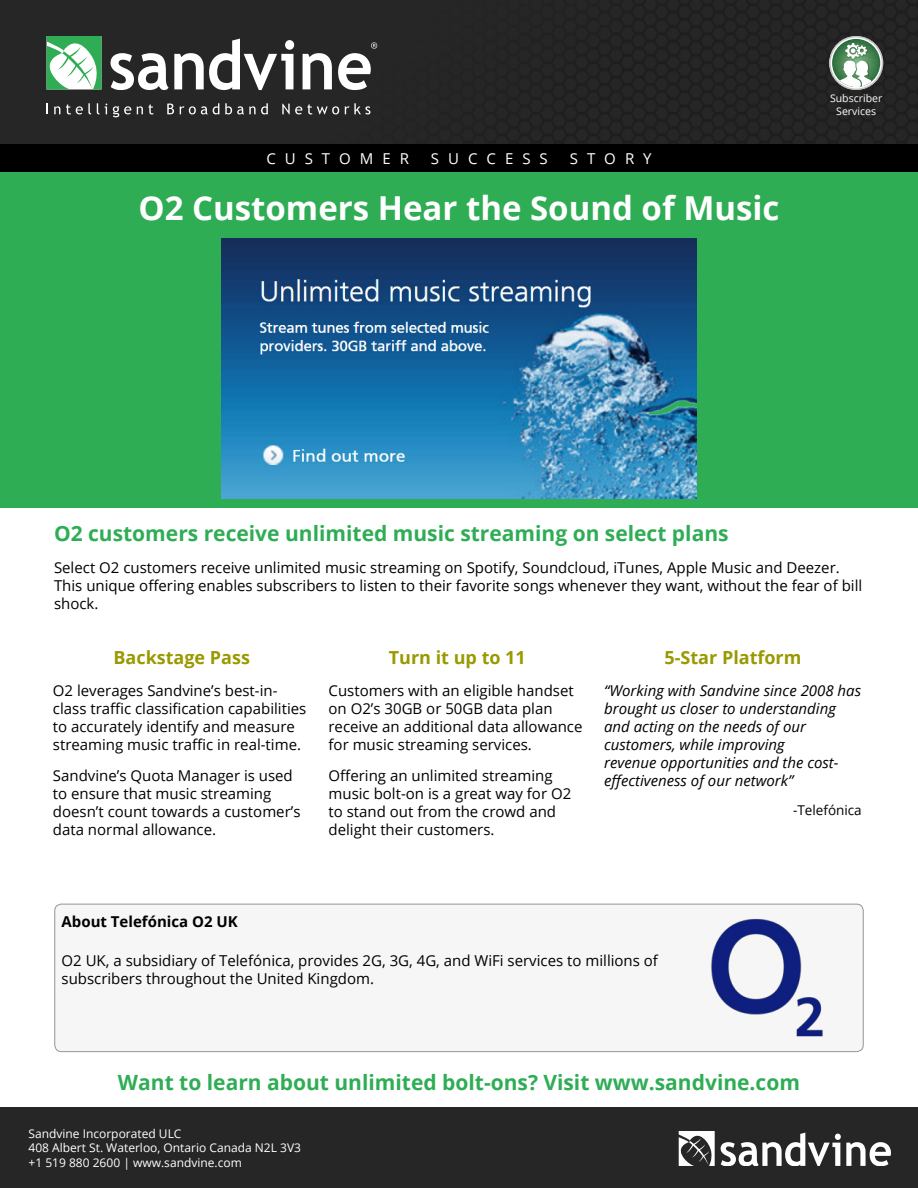
<style>
.page{position:relative;width:918px;height:1188px;background:#fff}
.page>*{position:absolute;margin:0;border:0;box-sizing:border-box;transform-origin:0 0}
.Major_Headline{font:700 33px "Open Sans";color:#fff}
.t1{font:700 21px "Open Sans";color:#2fad55}
.t2{font:700 18px "Open Sans";color:#990}
.t3{font:15px/18px "Open Sans";color:#000}
.t4{font:italic 15px/18px "Open Sans";color:#000}
.t5{font:15px "Open Sans";letter-spacing:.6em;color:#fff}
.t6{font:700 15px "Open Sans";color:#000}
.t7{font:13.5px "Open Sans";color:#000}
.t8{font:12px/14.4px "Open Sans";color:#fff}
.t9{font:10.5px/12.6px "Open Sans";color:#fff;text-align:center}
</style>
<div class="page">
<div style="left:0;top:0;width:918px;height:144px;background:#262626"></div>
<svg style="left:46px;top:36px;width:57px;height:54px"></svg>
<svg style="left:303px;top:53px;width:29px;height:36px"></svg>
<svg style="left:338px;top:42px;width:39px;height:48px"></svg>
<svg style="left:111px;top:39px;width:183px;height:51px"></svg>
<svg style="left:46px;top:104px;width:2px;height:10px"></svg>
<svg style="left:54px;top:106px;width:6px;height:8px"></svg>
<svg style="left:66px;top:103px;width:25px;height:11px"></svg>
<svg style="left:97px;top:103px;width:2px;height:11px"></svg>
<svg style="left:105px;top:104px;width:2px;height:10px"></svg>
<svg style="left:113px;top:106px;width:18px;height:11px"></svg>
<svg style="left:137px;top:104px;width:16px;height:10px"></svg>
<svg style="left:167px;top:104px;width:7px;height:10px"></svg>
<svg style="left:180px;top:103px;width:39px;height:11px"></svg>
<svg style="left:225px;top:103px;width:43px;height:11px"></svg>
<svg style="left:282px;top:104px;width:57px;height:10px"></svg>
<svg style="left:345px;top:103px;width:25px;height:11px"></svg>
<div style="left:0;top:1107px;width:918px;height:81px;background:#262626"></div>
<svg style="left:679px;top:1131px;width:212px;height:35px"></svg>
<div style="left:0;top:144px;width:918px;height:29px;background:#000"></div>
<div style="left:0;top:173px;width:918px;height:335px;background:#2fad55"></div>
<div style="left:55px;top:904px;width:808px;height:148px;background:#f6f6f6;border-radius:7px"></div>
<div style="left:55px;top:904px;width:808px;height:148px;border:1px solid #939598;border-radius:7px"></div>
<svg style="left:829px;top:36px;width:54px;height:54px"></svg>
<svg style="left:831px;top:37px;width:51px;height:52px"></svg>
<img style="left:832px;top:39px;width:48px;height:48px">
<img style="left:844px;top:42px;width:25px;height:1px">
<img style="left:838px;top:60px;width:36px;height:27px">
<svg style="left:839px;top:43px;width:33px;height:44px"></svg>
<img style="left:711px;top:919px;width:112px;height:118px">
<img style="left:222px;top:238px;width:474px;height:260px">
<p class="t5" style="left:266px;top:148px;width:144px">CUSTOMER</p>
<p class="t5" style="left:431px;top:148px;width:118px">SUCCESS</p>
<p class="t5" style="left:570px;top:148px;width:83px">STORY</p>
<p class="Major_Headline" style="left:138px;top:185px;width:643px">O2 Customers Hear the Sound of Music</p>
<p class="t9" style="left:830px;top:92px;width:54px">Subscriber<br>Services</p>
<h1 class="t1" style="left:54px;top:519px;width:676px">O2 customers receive unlimited music streaming on select plans</h1>
<p class="t3" style="left:54px;top:558px;width:810px">Select O2 customers receive unlimited music streaming on Spotify, Soundcloud, iTunes, Apple Music and Deezer.<br>This unique offering enables subscribers to listen to their favorite songs whenever they want, without the fear of bill shock.</p>
<p class="t2" style="left:113px;top:645px;width:138px">Backstage Pass</p>
<p class="t3" style="left:53px;top:681px;width:255px">O2 leverages Sandvine’s best-in&shy;class traffic classification capabilities to accurately identify and measure streaming music traffic in real-time.</p>
<p class="t3" style="left:53px;top:766px;width:249px">Sandvine’s Quota Manager is used to ensure that music streaming doesn’t count towards a customer’s data normal allowance.</p>
<p class="t2" style="left:389px;top:645px;width:138px">Turn it up to 11</p>
<h2 class="t3" style="left:329px;top:681px;width:255px">Customers with an eligible handset on O2’s 30GB or 50GB data plan receive an additional data allowance for music streaming services.</h2>
<h2 class="t3" style="left:329px;top:766px;width:244px">Offering an unlimited streaming music bolt-on is a great way for O2 to stand out from the crowd and delight their customers.</h2>
<h2 class="t2" style="left:665px;top:645px;width:138px">5-Star Platform</h2>
<p class="t4" style="left:604px;top:681px;width:259px">“Working with Sandvine since 2008 has brought us closer to understanding and acting on the needs of our customers, while improving<br>revenue opportunities and the cost&shy;effectiveness of our network”</p>
<p class="t7" style="left:793px;top:801px;width:70px">-Telefónica</p>
<p class="t6" style="left:62px;top:911px;width:178px">About Telefónica O2 UK</p>
<p class="t3" style="left:62px;top:952px;width:598px">O2 UK, a subsidiary of Telefónica, provides 2G, 3G, 4G, and WiFi services to millions of subscribers throughout the United Kingdom.</p>
<h2 class="t1" style="left:118px;top:1067px;width:684px">Want to learn about unlimited bolt-ons? Visit www.sandvine.com</h2>
<p class="t8" style="left:28px;top:1126px;width:274px">Sandvine Incorporated ULC<br>408 Albert St. Waterloo, Ontario Canada N2L 3V3 +1 519 880 2600 | www.sandvine.com</p>
</div>
